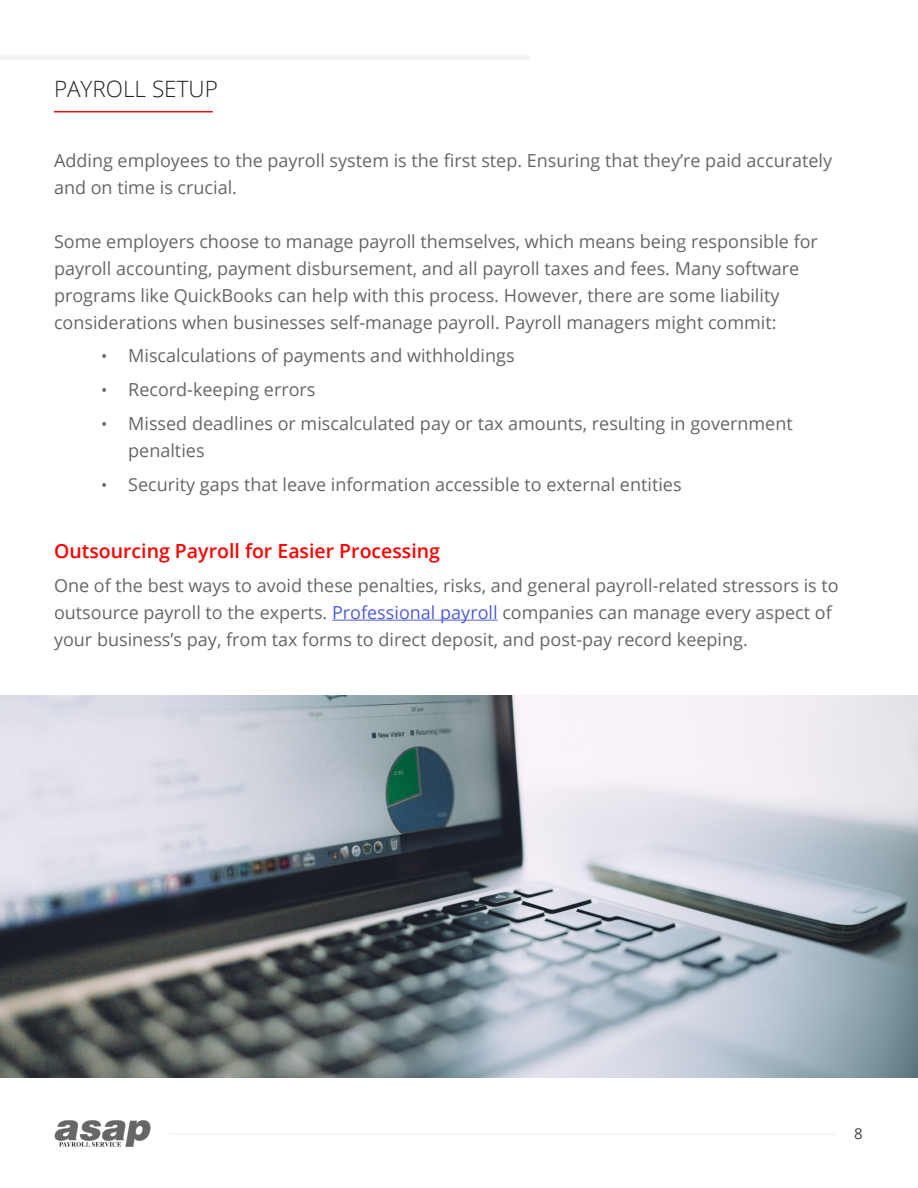
<style>
.page{position:relative;width:918px;height:1188px;background:#fff}
.page>*{position:absolute;margin:0;border:0;box-sizing:border-box;transform-origin:0 0}
.t1{font:300 22.5px "Open Sans";color:#222}
.t2{font:600 19.5px "Open Sans";color:#fe0000}
.t3{font:18px/27px "Open Sans";color:#666}
.t4{font:15px "Open Sans";color:#444}
.s1{font-size:16.5px}
.s2{color:#4f5cd6}
</style>
<div class="page">
<img style="left:54px;top:1120px;width:96px;height:27px">
<hr style="left:169px;top:1133px;width:666px;height:2px;background:#f2f2f2">
<hr style="left:54px;top:111px;width:159px;height:1px;background:#fe0000">
<hr style="left:0;top:56px;width:529px;height:4px;background:#f2f2f2">
<hr style="left:332px;top:620px;width:166px;height:1px;background:#4f5cd6">
<img style="left:0;top:695px;width:918px;height:383px">
<p class="t1" style="left:54px;top:73px;width:165px">PAYROLL SETUP</p>
<p class="t3" style="left:54px;top:146px;width:780px">Adding employees to the payroll system is the first step. Ensuring that they’re paid accurately and on time is crucial.</p>
<p class="t3" style="left:54px;top:227px;width:765px">Some employers choose to manage payroll themselves, which means being responsible for payroll accounting, payment disbursement, and all payroll taxes and fees. Many software programs like QuickBooks can help with this process. However, there are some liability considerations when businesses self-manage payroll. Payroll managers might commit:</p>
<p class="t3" style="left:101px;top:342px;width:415px"><span class="s1">•</span> Miscalculations of payments and withholdings</p>
<p class="t3" style="left:101px;top:376px;width:216px"><span class="s1">•</span> Record-keeping errors</p>
<p class="t3" style="left:128px;top:409px;width:666px;text-indent:-27px"><span class="s1">•</span> Missed deadlines or miscalculated pay or tax amounts, resulting in government penalties</p>
<p class="t3" style="left:101px;top:470px;width:582px"><span class="s1">•</span> Security gaps that leave information accessible to external entities</p>
<p class="t2" style="left:54px;top:538px;width:388px">Outsourcing Payroll for Easier Processing</p>
<p class="t3" style="left:54px;top:571px;width:786px">One of the best ways to avoid these penalties, risks, and general payroll-related stressors is to outsource payroll to the experts. <span class="s2">Professional payroll</span> companies can manage every aspect of your business’s pay, from tax forms to direct deposit, and post-pay record keeping.</p>
<p class="t4" style="left:854px;top:1123px;width:10px">8</p>
</div>
